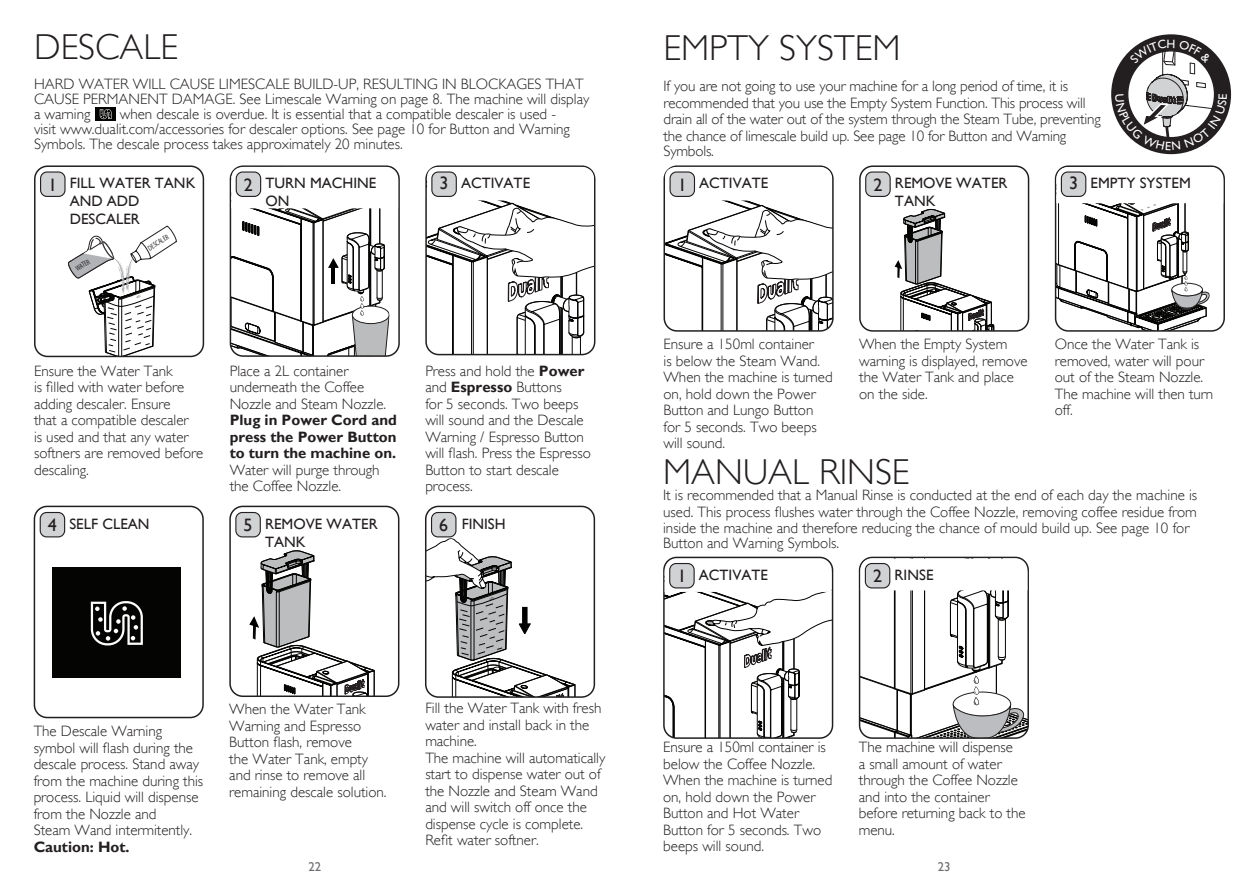
<style>
.page{position:relative;width:1259px;height:893px;background:#fff}
.page>*{position:absolute;margin:0;border:0;box-sizing:border-box;transform-origin:0 0}
.t1{font:300 36px "Gill Sans";color:#231f20}
.t2{font:18px "Gill Sans";color:#231f20}
.t3{font:300 15px/16.5px "Gill Sans";color:#231f20}
.t4{font:15px/18px "Gill Sans";color:#231f20}
.t5{font:700 15px/16.5px "Gill Sans";color:#231f20;text-align:justify}
.t6{font:12.75px "Gill Sans";color:#6c6d70}
.t7{font:700 7.5px "Stone Sans";color:#231f20;scale:.72 1}
.s1{font-size:18px}
.s2{font-weight:700}
</style>
<div class="page">
<div style="left:1054px;top:165px;width:171px;height:167px;border:2px solid #231f20;border-radius:13px"></div>
<svg style="left:428px;top:538px;width:147px;height:157px"></svg>
<div style="left:425px;top:506px;width:170px;height:192px;border:2px solid #231f20;border-radius:13px"></div>
<svg style="left:68px;top:226px;width:109px;height:128px"></svg>
<div style="left:34px;top:165px;width:170px;height:192px;border:2px solid #231f20;border-radius:13px"></div>
<div style="left:41px;top:172px;width:24px;height:24px;background:#d1d2d4;border-radius:6px"></div>
<div style="left:40px;top:171px;width:26px;height:26px;border:1px solid #231f20;border-radius:6px"></div>
<div style="left:230px;top:165px;width:170px;height:192px;border:2px solid #231f20;border-radius:13px"></div>
<svg style="left:249px;top:550px;width:126px;height:144px"></svg>
<div style="left:229px;top:506px;width:170px;height:191px;border:2px solid #231f20;border-radius:13px"></div>
<div style="left:53px;top:567px;width:128px;height:111px;background:#040503"></div>
<svg style="left:91px;top:601px;width:52px;height:44px"></svg>
<div style="left:34px;top:506px;width:170px;height:212px;border:2px solid #231f20;border-radius:13px"></div>
<div style="left:40px;top:512px;width:25px;height:25px;background:#d1d2d4;border-radius:6px"></div>
<div style="left:40px;top:512px;width:25px;height:25px;border:1px solid #231f20;border-radius:6px"></div>
<div style="left:236px;top:512px;width:24px;height:25px;background:#d1d2d4;border-radius:6px"></div>
<div style="left:235px;top:512px;width:26px;height:25px;border:1px solid #231f20;border-radius:6px"></div>
<div style="left:431px;top:512px;width:25px;height:25px;background:#d1d2d4;border-radius:6px"></div>
<div style="left:431px;top:512px;width:25px;height:25px;border:1px solid #231f20;border-radius:6px"></div>
<div style="left:865px;top:172px;width:25px;height:24px;background:#d1d2d4;border-radius:6px"></div>
<div style="left:865px;top:171px;width:25px;height:26px;border:1px solid #231f20;border-radius:6px"></div>
<svg style="left:894px;top:209px;width:100px;height:120px"></svg>
<div style="left:859px;top:165px;width:170px;height:167px;border:2px solid #231f20;border-radius:13px"></div>
<div style="left:1111px;top:34px;width:120px;height:120px;background:#231f20;border-radius:50%"></div>
<svg style="left:664px;top:557px;width:168px;height:182px"></svg>
<svg style="left:859px;top:557px;width:169px;height:182px"></svg>
<svg style="left:1055px;top:167px;width:168px;height:164px"></svg>
<svg style="left:664px;top:167px;width:170px;height:165px"></svg>
<svg style="left:230px;top:166px;width:168px;height:190px"></svg>
<svg style="left:426px;top:166px;width:169px;height:189px"></svg>
<div style="left:432px;top:172px;width:24px;height:24px;background:#d1d2d4;border-radius:6px"></div>
<div style="left:431px;top:171px;width:26px;height:26px;border:1px solid #231f20;border-radius:6px"></div>
<div style="left:670px;top:172px;width:24px;height:24px;background:#d1d2d4;border-radius:6px"></div>
<div style="left:669px;top:171px;width:26px;height:26px;border:1px solid #231f20;border-radius:6px"></div>
<div style="left:1061px;top:172px;width:24px;height:24px;background:#d1d2d4;border-radius:6px"></div>
<div style="left:1060px;top:171px;width:26px;height:26px;border:1px solid #231f20;border-radius:6px"></div>
<div style="left:670px;top:563px;width:24px;height:25px;background:#d1d2d4;border-radius:6px"></div>
<div style="left:669px;top:563px;width:25px;height:25px;border:1px solid #231f20;border-radius:6px"></div>
<div style="left:865px;top:563px;width:24px;height:25px;background:#d1d2d4;border-radius:6px"></div>
<div style="left:865px;top:563px;width:25px;height:25px;border:1px solid #231f20;border-radius:6px"></div>
<div style="left:236px;top:172px;width:25px;height:24px;background:#d1d2d4;border-radius:6px"></div>
<div style="left:236px;top:171px;width:25px;height:26px;border:1px solid #231f20;border-radius:6px"></div>
<div style="left:95px;top:107px;width:21px;height:13px;background:#040503"></div>
<svg style="left:100px;top:109px;width:12px;height:10px"></svg>
<svg style="left:1115px;top:39px;width:112px;height:111px"></svg>
<h1 class="t1" style="left:34px;top:25px;width:146px">DESCALE</h1>
<p class="t3" style="left:34px;top:76px;width:557px;line-height:15px">HARD WATER WILL CAUSE LIMESCALE BUILD-UP, RESULTING IN BLOCKAGES THAT<br>CAUSE PERMANENT DAMAGE. See Limescale Warning on page 8. The machine will display a warning</p>
<p class="t3" style="left:34px;top:106px;width:537px;line-height:15px;text-indent:86px">when descale is overdue. It is essential that a compatible descaler is used - visit www.dualit.com/accessories for descaler options. See page 10 for Button and Warning<br>Symbols. The descale process takes approximately 20 minutes.</p>
<h1 class="t1" style="left:663px;top:27px;width:238px">EMPTY SYSTEM</h1>
<p class="t3" style="left:663px;top:78px;width:439px">If you are not going to use your machine for a long period of time, it is recommended that you use the Empty System Function. This process will drain all of the water out of the system through the Steam Tube, preventing the chance of limescale build up. See page 10 for Button and Warning</p>
<p class="t3" style="left:663px;top:142px;width:52px">Symbols.</p>
<p class="t2" style="left:48px;top:174px;width:10px">1</p>
<p class="t4" style="left:70px;top:174px;width:127px">FILL WATER TANK<br>AND ADD<br>DESCALER</p>
<p class="t7" style="left:74px;top:265px;width:23px;rotate:-30deg">WATER</p>
<p class="t7" style="left:146px;top:245px;width:34px;rotate:-32deg">DESCALER</p>
<p class="t4" style="left:265px;top:174px;width:112px;text-indent:-22px"><span class="s1">2</span> TURN MACHINE<br>ON</p>
<p class="t4" style="left:439px;top:174px;width:92px"><span class="s1">3</span> ACTIVATE</p>
<p class="t4" style="left:677px;top:174px;width:92px"><span class="s1">1</span> ACTIVATE</p>
<p class="t4" style="left:1069px;top:174px;width:123px"><span class="s1">3</span> EMPTY SYSTEM</p>
<p class="t4" style="left:895px;top:174px;width:114px">REMOVE WATER<br>TANK</p>
<p class="t2" style="left:873px;top:174px;width:10px">2</p>
<p class="t3" style="left:34px;top:362px;width:171px">Ensure the Water Tank<br>is filled with water before adding descaler. Ensure<br>that a compatible descaler<br>is used and that any water softners are removed before descaling.</p>
<p class="t3" style="left:230px;top:362px;width:158px">Place a 2L container underneath the Coffee<br>Nozzle and Steam Nozzle.</p>
<p class="t5" style="left:230px;top:412px;width:169px">Plug in Power Cord and press the Power Button to turn the machine on.</p>
<p class="t3" style="left:230px;top:461px;width:151px">Water will purge through the Coffee Nozzle.</p>
<p class="t3" style="left:425px;top:362px;width:167px">Press and hold the <span class="s2">Power </span>and <span class="s2">Espresso</span> Buttons<br>for 5 seconds. Two beeps will sound and the Descale<br>Warning / Espresso Button will flash. Press the Espresso<br>Button to start descale process.</p>
<p class="t4" style="left:69px;top:515px;width:82px">SELF CLEAN</p>
<p class="t2" style="left:48px;top:515px;width:10px">4</p>
<p class="t2" style="left:243px;top:515px;width:10px">5</p>
<p class="t4" style="left:265px;top:515px;width:114px">REMOVE WATER</p>
<p class="t4" style="left:462px;top:515px;width:46px">FINISH</p>
<p class="t4" style="left:265px;top:533px;width:42px">TANK</p>
<p class="t2" style="left:439px;top:515px;width:10px">6</p>
<p class="t3" style="left:34px;top:723px;width:171px">The Descale Warning symbol will flash during the descale process. Stand away from the machine during this process. Liquid will dispense from the Nozzle and<br>Steam Wand intermitently.</p>
<p class="t5" style="left:34px;top:838px;width:97px">Caution: Hot.</p>
<p class="t3" style="left:229px;top:701px;width:159px">When the Water Tank<br>Warning and Espresso<br>Button flash, remove<br>the Water Tank, empty and rinse to remove all remaining descale solution.</p>
<p class="t3" style="left:425px;top:700px;width:181px">Fill the Water Tank with fresh water and install back in the machine.<br>The machine will automatically start to dispense water out of the Nozzle and Steam Wand and will switch off once the dispense cycle is complete.<br>Refit water softner.</p>
<p class="t3" style="left:663px;top:336px;width:171px">Ensure a 150ml container<br>is below the Steam Wand.<br>When the machine is turned on, hold down the Power<br>Button and Lungo Button for 5 seconds. Two beeps will sound.</p>
<p class="t3" style="left:859px;top:336px;width:170px">When the Empty System warning is displayed, remove the Water Tank and place on the side.</p>
<p class="t3" style="left:1054px;top:336px;width:160px">Once the Water Tank is removed, water will pour out of the Steam Nozzle.<br>The machine will then turn off.</p>
<h1 class="t1" style="left:663px;top:451px;width:248px">MANUAL RINSE</h1>
<p class="t3" style="left:663px;top:487px;width:535px;text-align:justify">It is recommended that a Manual Rinse is conducted at the end of each day the machine is used. This process flushes water through the Coffee Nozzle, removing coffee residue from inside the machine and therefore reducing the chance of mould build up. See page 10 for</p>
<p class="t3" style="left:663px;top:535px;width:177px">Button and Warning Symbols.</p>
<p class="t4" style="left:677px;top:566px;width:92px"><span class="s1">1</span> ACTIVATE</p>
<p class="t4" style="left:873px;top:566px;width:62px"><span class="s1">2</span> RINSE</p>
<p class="t3" style="left:663px;top:739px;width:171px">Ensure a 150ml container is below the Coffee Nozzle.<br>When the machine is turned on, hold down the Power<br>Button and Hot Water<br>Button for 5 seconds. Two beeps will sound.</p>
<p class="t3" style="left:859px;top:739px;width:168px">The machine will dispense<br>a small amount of water through the Coffee Nozzle and into the container before returning back to the menu.</p>
<p class="t6" style="left:308px;top:859px;width:14px">22</p>
<p class="t6" style="left:938px;top:859px;width:14px">23</p>
</div>
